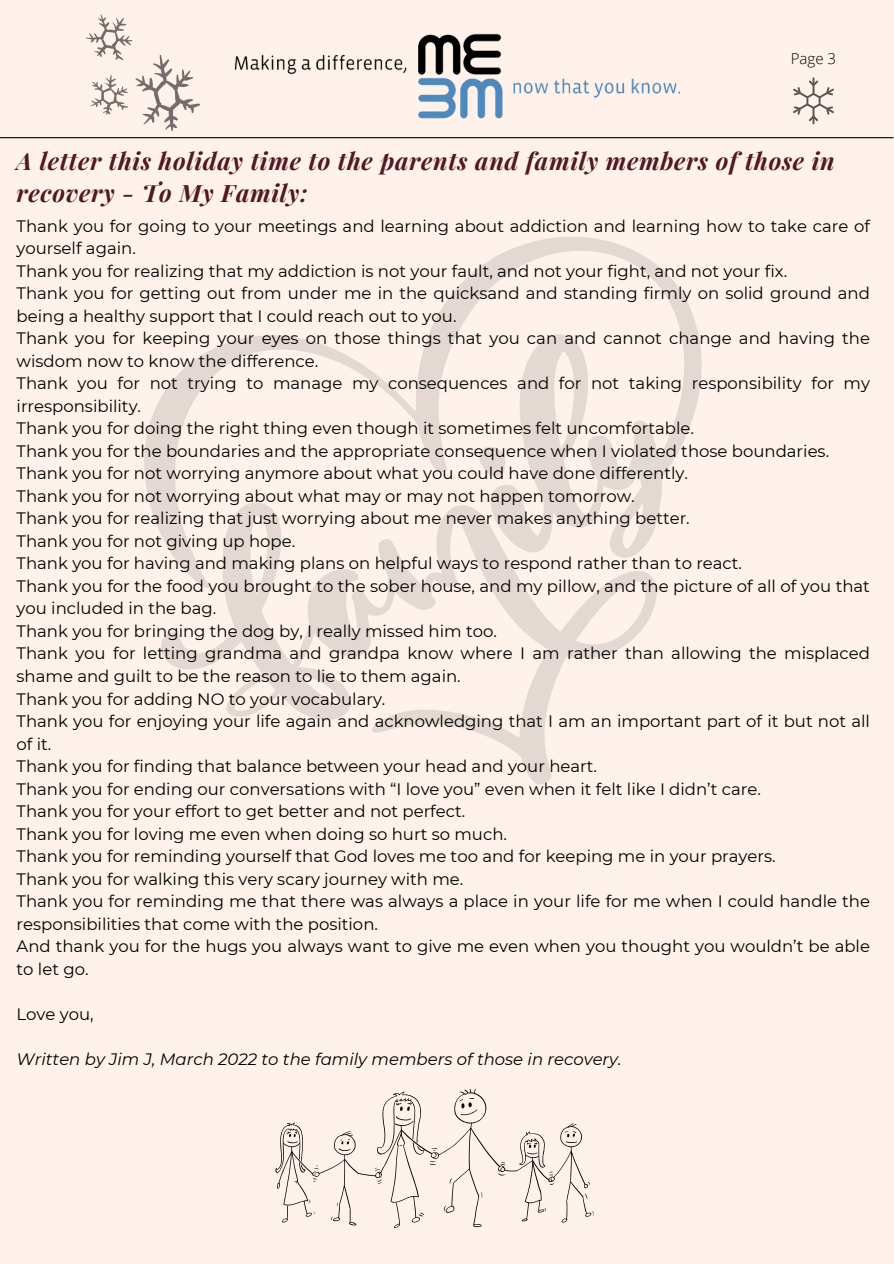
<style>
.page{position:relative;width:894px;height:1264px;background:#fff}
.page>*{position:absolute;margin:0;border:0;box-sizing:border-box;transform-origin:0 0}
.t1{font:italic 700 24px/32.7px "Playfair Display";letter-spacing:.03em;color:#521825}
.t2{font:16.5px/22.5px "Montserrat";color:#000}
.t3{font:italic 16.5px "Montserrat";color:#000}
.t4{font:300 15px "Open Sans";color:#000}
</style>
<div class="page">
<div style="left:0;top:0;width:893px;height:1263px;background:#fef2ea"></div>
<hr style="left:0;top:137px;width:892px;height:1px;background:#000">
<img style="left:234px;top:33px;width:447px;height:86px">
<svg style="left:85px;top:14px;width:115px;height:117px"></svg>
<svg style="left:793px;top:77px;width:40px;height:47px"></svg>
<svg style="left:163px;top:237px;width:539px;height:157px"></svg>
<svg style="left:144px;top:394px;width:555px;height:391px"></svg>
<svg style="left:464px;top:436px;width:47px;height:51px"></svg>
<svg style="left:275px;top:1088px;width:318px;height:140px"></svg>
<p class="t4" style="left:790px;top:48px;width:47px">Page 3</p>
<p class="t1" style="left:17px;top:143px;width:819px">A letter this holiday time to the parents and family members of those in recovery - To My Family:</p>
<p class="t2" style="left:17px;top:214px;width:854px">Thank you for going to your meetings and learning about addiction and learning how to take care of yourself again.</p>
<h1 class="t2" style="left:17px;top:259px;width:771px">Thank you for realizing that my addiction is not your fault, and not your fight, and not your fix.</h1>
<p class="t2" style="left:17px;top:282px;width:854px">Thank you for getting out from under me in the quicksand and standing firmly on solid ground and being a healthy support that I could reach out to you.</p>
<p class="t2" style="left:17px;top:327px;width:854px">Thank you for keeping your eyes on those things that you can and cannot change and having the wisdom now to know the difference.</p>
<p class="t2" style="left:17px;top:372px;width:854px">Thank you for not trying to manage my consequences and for not taking responsibility for my irresponsibility.</p>
<p class="t2" style="left:17px;top:417px;width:678px">Thank you for doing the right thing even though it sometimes felt uncomfortable.</p>
<p class="t2" style="left:17px;top:439px;width:813px">Thank you for the boundaries and the appropriate consequence when I violated those boundaries.</p>
<p class="t2" style="left:17px;top:462px;width:672px">Thank you for not worrying anymore about what you could have done differently.</p>
<p class="t2" style="left:17px;top:484px;width:619px">Thank you for not worrying about what may or may not happen tomorrow.</p>
<p class="t2" style="left:17px;top:507px;width:674px">Thank you for realizing that just worrying about me never makes anything better.</p>
<p class="t2" style="left:17px;top:529px;width:280px">Thank you for not giving up hope.</p>
<p class="t2" style="left:17px;top:552px;width:726px">Thank you for having and making plans on helpful ways to respond rather than to react.</p>
<p class="t2" style="left:17px;top:574px;width:854px">Thank you for the food you brought to the sober house, and my pillow, and the picture of all of you that you included in the bag.</p>
<p class="t2" style="left:17px;top:619px;width:481px">Thank you for bringing the dog by, I really missed him too.</p>
<p class="t2" style="left:17px;top:642px;width:854px">Thank you for letting grandma and grandpa know where I am rather than allowing the misplaced shame and guilt to be the reason to lie to them again.</p>
<p class="t2" style="left:17px;top:687px;width:370px">Thank you for adding NO to your vocabulary.</p>
<p class="t2" style="left:17px;top:709px;width:854px">Thank you for enjoying your life again and acknowledging that I am an important part of it but not all of it.</p>
<p class="t2" style="left:17px;top:754px;width:582px">Thank you for finding that balance between your head and your heart.</p>
<p class="t2" style="left:17px;top:777px;width:745px">Thank you for ending our conversations with “I love you” even when it felt like I didn’t care.</p>
<p class="t2" style="left:17px;top:799px;width:450px">Thank you for your effort to get better and not perfect.</p>
<p class="t2" style="left:17px;top:822px;width:492px">Thank you for loving me even when doing so hurt so much.</p>
<p class="t2" style="left:17px;top:844px;width:760px">Thank you for reminding yourself that God loves me too and for keeping me in your prayers.</p>
<p class="t2" style="left:17px;top:867px;width:448px">Thank you for walking this very scary journey with me.</p>
<p class="t2" style="left:17px;top:889px;width:854px">Thank you for reminding me that there was always a place in your life for me when I could handle the responsibilities that come with the position.</p>
<p class="t2" style="left:17px;top:934px;width:854px">And thank you for the hugs you always want to give me even when you thought you wouldn’t be able to let go.</p>
<p class="t2" style="left:17px;top:1002px;width:79px">Love you,</p>
<p class="t3" style="left:17px;top:1048px;width:606px">Written by Jim J, March 2022 to the family members of those in recovery.</p>
</div>
